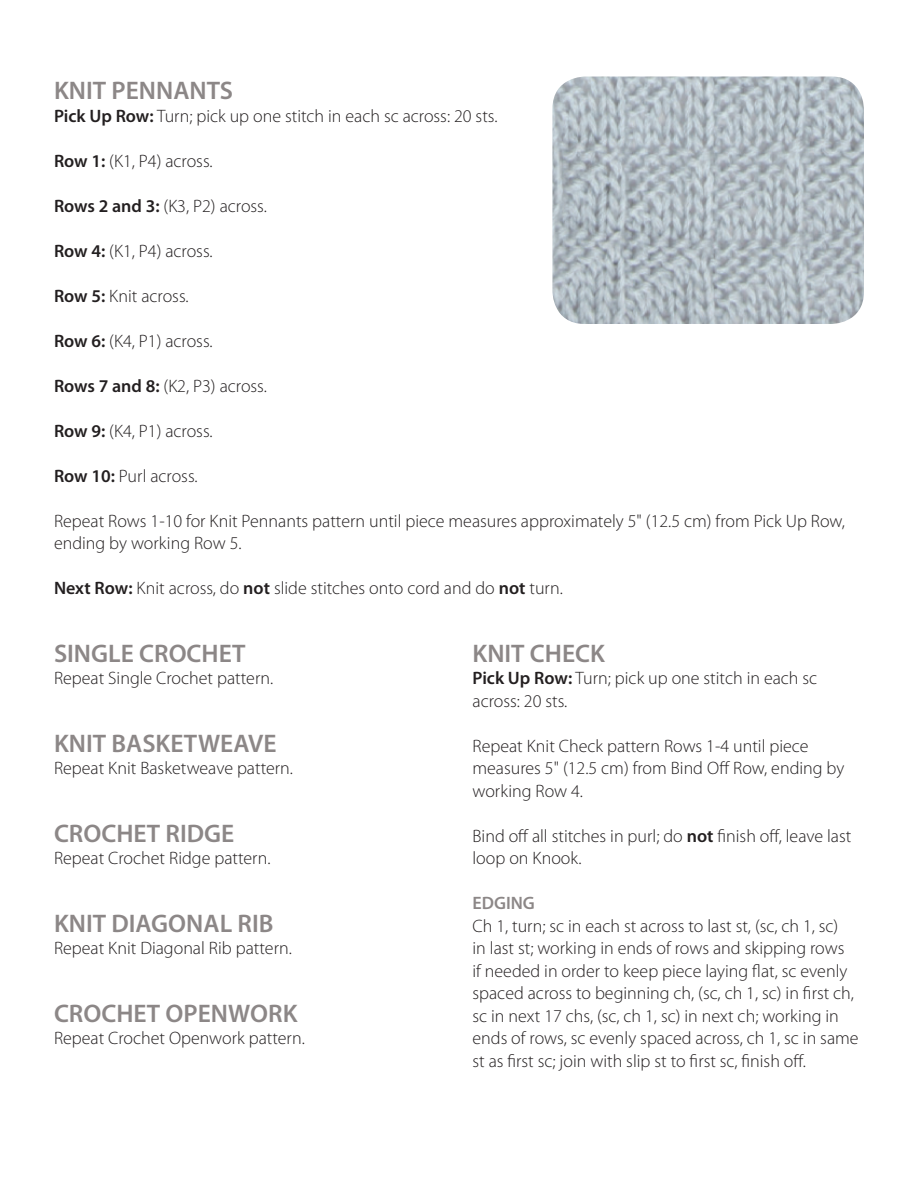
<style>
.page{position:relative;width:918px;height:1188px;background:#fff}
.page>*{position:absolute;margin:0;border:0;box-sizing:border-box;transform-origin:0 0}
.Heading_2_Title_14{font:600 25.5px "Myriad Pro";color:#8c8787}
.Body{font:300 18px/22.5px "Myriad Pro";color:#231f20}
.Body_Text{font:300 18px "Myriad Pro";color:#231f20}
.Heading_2_Title_14-2{font:600 18px "Myriad Pro";color:#8c8787}
.s1{font-weight:600}
</style>
<div class="page">
<img style="left:552px;top:76px;width:312px;height:248px">
<p class="Heading_2_Title_14" style="left:54px;top:76px;width:181px">KNIT PENNANTS</p>
<p class="Body" style="left:54px;top:105px;width:445px"><span class="s1">Pick Up Row:</span> Turn; pick up one stitch in each sc across: 20 sts.</p>
<p class="Body" style="left:54px;top:150px;width:160px"><span class="s1">Row 1:</span> (K1, P4) across.</p>
<p class="Body" style="left:54px;top:195px;width:214px"><span class="s1">Rows 2 and 3:</span> (K3, P2) across.</p>
<p class="Body" style="left:54px;top:240px;width:160px"><span class="s1">Row 4:</span> (K1, P4) across.</p>
<p class="Body" style="left:54px;top:285px;width:136px"><span class="s1">Row 5:</span> Knit across.</p>
<p class="Body" style="left:54px;top:330px;width:160px"><span class="s1">Row 6:</span> (K4, P1) across.</p>
<p class="Body" style="left:54px;top:375px;width:214px"><span class="s1">Rows 7 and 8:</span> (K2, P3) across.</p>
<p class="Body" style="left:54px;top:420px;width:160px"><span class="s1">Row 9:</span> (K4, P1) across.</p>
<p class="Body" style="left:54px;top:465px;width:145px"><span class="s1">Row 10:</span> Purl across.</p>
<p class="Body" style="left:54px;top:510px;width:793px">Repeat Rows 1-10 for Knit Pennants pattern until piece measures approximately 5" (12.5 cm) from Pick Up Row, ending by working Row 5.</p>
<p class="Body" style="left:54px;top:577px;width:510px"><span class="s1">Next Row:</span> Knit across, do <span class="s1">not</span> slide stitches onto cord and do <span class="s1">not</span> turn.</p>
<p class="Heading_2_Title_14" style="left:54px;top:639px;width:193px">SINGLE CROCHET</p>
<p class="Body" style="left:54px;top:667px;width:221px">Repeat Single Crochet pattern.</p>
<p class="Heading_2_Title_14" style="left:54px;top:729px;width:224px">KNIT BASKETWEAVE</p>
<p class="Body" style="left:54px;top:757px;width:241px">Repeat Knit Basketweave pattern.</p>
<p class="Heading_2_Title_14" style="left:54px;top:819px;width:182px">CROCHET RIDGE</p>
<p class="Body" style="left:54px;top:847px;width:218px">Repeat Crochet Ridge pattern.</p>
<p class="Heading_2_Title_14" style="left:54px;top:909px;width:221px">KNIT DIAGONAL RIB</p>
<p class="Body" style="left:54px;top:937px;width:239px">Repeat Knit Diagonal Rib pattern.</p>
<p class="Heading_2_Title_14" style="left:54px;top:999px;width:245px">CROCHET OPENWORK</p>
<p class="Body_Text" style="left:54px;top:1028px;width:252px">Repeat Crochet Openwork pattern.</p>
<p class="Heading_2_Title_14" style="left:472px;top:639px;width:134px">KNIT CHECK</p>
<p class="Body" style="left:472px;top:667px;width:346px"><span class="s1">Pick Up Row:</span> Turn; pick up one stitch in each sc across: 20 sts.</p>
<p class="Body" style="left:472px;top:735px;width:373px">Repeat Knit Check pattern Rows 1-4 until piece measures 5" (12.5 cm) from Bind Off Row, ending by working Row 4.</p>
<p class="Body" style="left:472px;top:825px;width:380px">Bind off all stitches in purl; do <span class="s1">not</span> finish off, leave last loop on Knook.</p>
<p class="Heading_2_Title_14-2" style="left:472px;top:893px;width:64px">EDGING</p>
<p class="Body" style="left:472px;top:915px;width:388px">Ch 1, turn; sc in each st across to last st, (sc, ch 1, sc)<br>in last st; working in ends of rows and skipping rows<br>if needed in order to keep piece laying flat, sc evenly spaced across to beginning ch, (sc, ch 1, sc) in first ch, sc in next 17 chs, (sc, ch 1, sc) in next ch; working in ends of rows, sc evenly spaced across, ch 1, sc in same st as first sc; join with slip st to first sc, finish off.</p>
</div>
